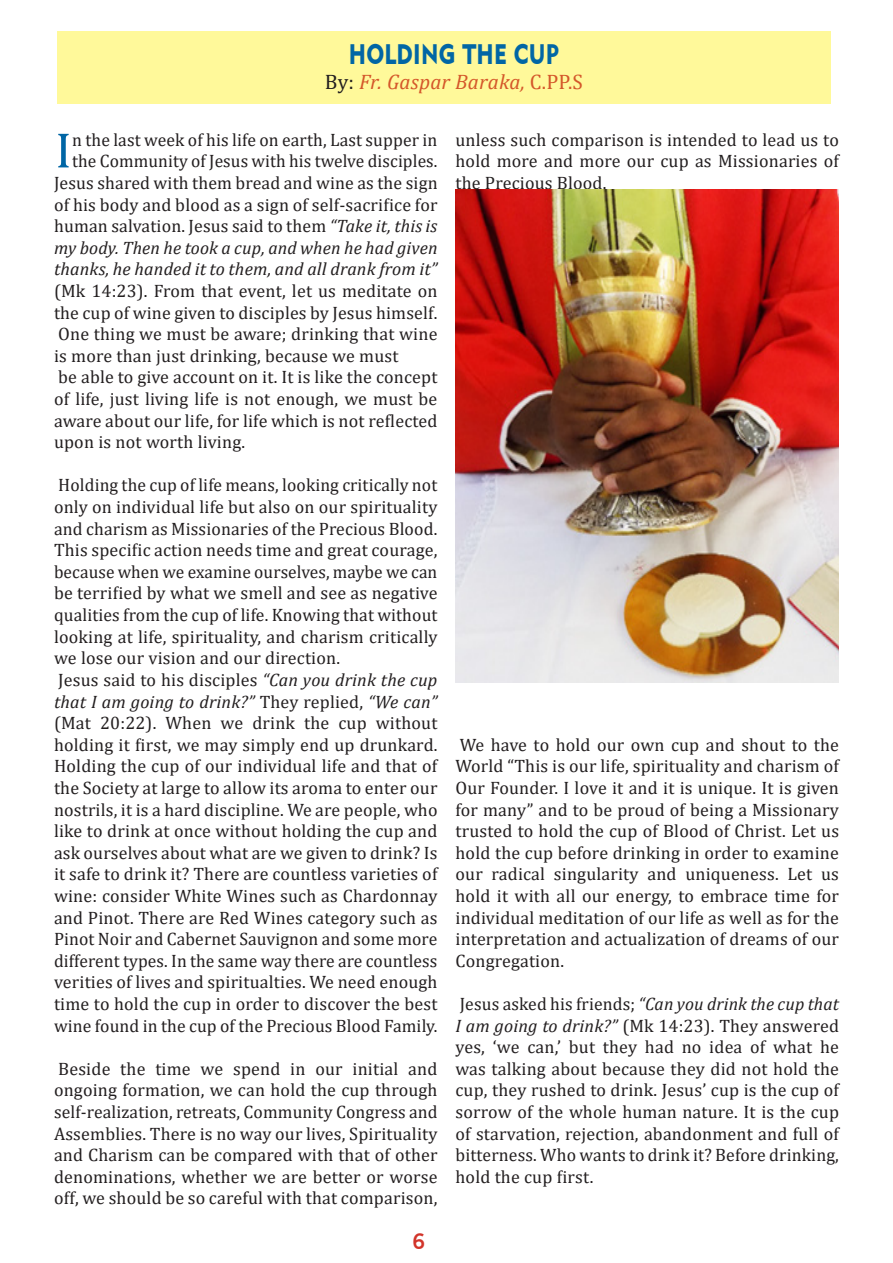
<style>
.page{position:relative;width:893px;height:1263px;background:#fff}
.page>*{position:absolute;margin:0;border:0;box-sizing:border-box;transform-origin:0 0}
.t1{font:50.4px "Cambria";color:#0166a5}
.t2{font:28.2px "Geometric 415 BT Black A";letter-spacing:.01em;color:#0166a5;scale:.8 1}
.t3{font:italic 21px "Cambria";letter-spacing:.01em;color:#d4572a}
.t4{font:700 21px "News Gothic BT";color:#d2342a}
.t5{font:18px/21.6px "Cambria";letter-spacing:.01em;color:#231f20;text-align:justify}
.s1{font-style:normal;color:#231f20}
.s2{font-style:normal}
.s3{font-style:italic}
</style>
<div class="page">
<div style="left:57px;top:32px;width:774px;height:72px;background:#fff99a"></div>
<img style="left:455px;top:189px;width:384px;height:493px">
<p class="t2" style="left:349px;top:37px;width:264px">HOLDING THE CUP</p>
<p class="t3" style="left:325px;top:67px;width:260px"><span class="s1">By:</span> Fr. Gaspar Baraka, <span class="s2">C.PP.S</span></p>
<p class="t5" style="left:54px;top:129px;width:385px;text-align:right">n the last week of his life on earth, Last supper in the Community of Jesus with his twelve disciples.<br>Jesus shared with them bread and wine as the sign of his body and blood as a sign of self-sacrifice for human salvation. Jesus said to them <span class="s3">“Take it, this is my body. Then he took a cup, and when he had given thanks, he handed it to them, and all drank from it” </span>(Mk 14:23). From that event, let us meditate on the cup of wine given to disciples by Jesus himself.</p>
<p class="t5" style="left:54px;top:323px;width:385px">One thing we must be aware; drinking that wine is more than just drinking, because we must</p>
<p class="t5" style="left:54px;top:366px;width:385px">be able to give account on it. It is like the concept of life, just living life is not enough, we must be aware about our life, for life which is not reflected upon is not worth living.</p>
<p class="t5" style="left:54px;top:474px;width:385px">Holding the cup of life means, looking critically not only on individual life but also on our spirituality and charism as Missionaries of the Precious Blood.<br>This specific action needs time and great courage, because when we examine ourselves, maybe we can be terrified by what we smell and see as negative qualities from the cup of life. Knowing that without looking at life, spirituality, and charism critically we lose our vision and our direction.</p>
<p class="t5" style="left:54px;top:669px;width:385px">Jesus said to his disciples <span class="s3">“Can you drink the cup that I am going to drink?”</span> They replied, <span class="s3">“We can” </span>(Mat 20:22). When we drink the cup without holding it first, we may simply end up drunkard.<br>Holding the cup of our individual life and that of the Society at large to allow its aroma to enter our nostrils, it is a hard discipline. We are people, who like to drink at once without holding the cup and ask ourselves about what are we given to drink? Is it safe to drink it? There are countless varieties of wine: consider White Wines such as Chardonnay and Pinot. There are Red Wines category such as Pinot Noir and Cabernet Sauvignon and some more different types. In the same way there are countless verities of lives and spiritualties. We need enough time to hold the cup in order to discover the best wine found in the cup of the Precious Blood Family.</p>
<p class="t5" style="left:54px;top:1058px;width:385px">Beside the time we spend in our initial and ongoing formation, we can hold the cup through self-realization, retreats, Community Congress and Assemblies. There is no way our lives, Spirituality and Charism can be compared with that of other denominations, whether we are better or worse off, we should be so careful with that comparison,</p>
<p class="t1" style="left:55px;top:121px;width:18px">I</p>
<p class="t4" style="left:412px;top:1228px;width:14px">6</p>
<p class="t5" style="left:455px;top:129px;width:385px">unless such comparison is intended to lead us to hold more and more our cup as Missionaries of the Precious Blood.</p>
<p class="t5" style="left:455px;top:734px;width:385px">We have to hold our own cup and shout to the World “This is our life, spirituality and charism of Our Founder. I love it and it is unique. It is given for many” and to be proud of being a Missionary trusted to hold the cup of Blood of Christ. Let us hold the cup before drinking in order to examine our radical singularity and uniqueness. Let us hold it with all our energy, to embrace time for individual meditation of our life as well as for the interpretation and actualization of dreams of our Congregation.</p>
<p class="t5" style="left:455px;top:993px;width:385px">Jesus asked his friends; <span class="s3">“Can you drink the cup that I am going to drink?”</span> (Mk 14:23). They answered yes, ‘we can,’ but they had no idea of what he was talking about because they did not hold the cup, they rushed to drink. Jesus’ cup is the cup of sorrow of the whole human nature. It is the cup of starvation, rejection, abandonment and full of bitterness. Who wants to drink it? Before drinking, hold the cup first.</p>
</div>
